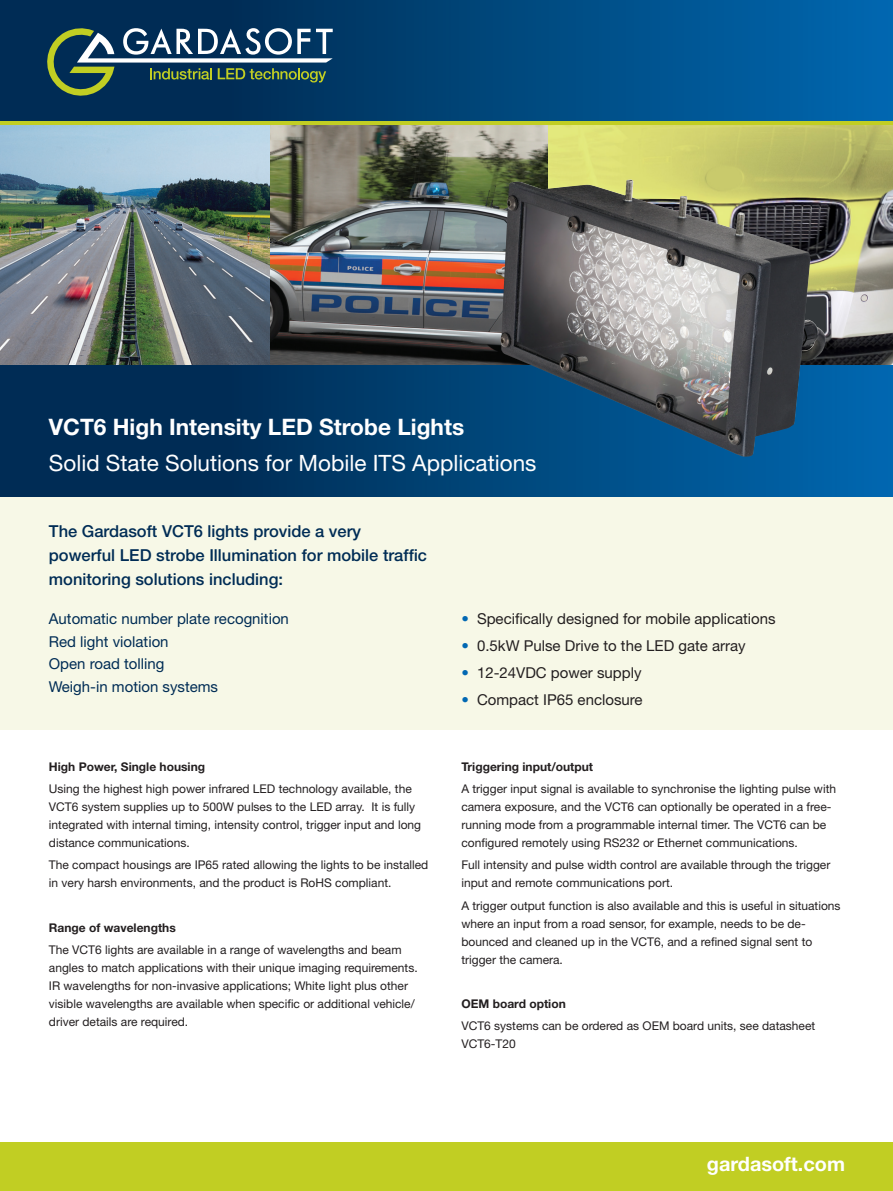
<style>
.page{position:relative;width:893px;height:1191px;background:#fff}
.page>*{position:absolute;margin:0;border:0;box-sizing:border-box;transform-origin:0 0}
.t1{font:700 22.65px "Helvetica Neue";color:#fff}
.t2{font:22.5px "Helvetica Neue";color:#fff}
.t3{font:700 19.95px "Helvetica Neue";color:#fff}
.t4{font:500 16.5px/24px "Helvetica Neue";color:#002c55}
.t5{font:15px "Helvetica Neue";color:#231f20}
.t6{font:15px "Helvetica Neue";color:#002c55}
.para_main{font:12px/18px "Helvetica Neue";color:#231f20}
.para_main-2{font:700 12px "Helvetica Neue";color:#231f20}
.s1{color:#0168b3}
</style>
<div class="page">
<div style="left:0;top:0;width:893px;height:496px;background:#002c55"></div>
<div style="left:231px;top:0;width:662px;height:496px;background:linear-gradient(to right,#002f57,#0068b0)"></div>
<div style="left:0;top:489px;width:893px;height:240px;background:#f7f8e7"></div>
<div style="left:0;top:344px;width:893px;height:152px;background:#002c55"></div>
<div style="left:231px;top:344px;width:662px;height:152px;background:linear-gradient(to right,#012f57,#0068b0)"></div>
<div style="left:0;top:121px;width:893px;height:11px;background:#c1ce23"></div>
<img style="left:0;top:125px;width:270px;height:239px">
<img style="left:270px;top:125px;width:279px;height:239px">
<div style="left:0;top:1142px;width:893px;height:49px;background:#c1ce23"></div>
<svg style="left:47px;top:27px;width:286px;height:73px"></svg>
<img style="left:549px;top:125px;width:344px;height:239px">
<img style="left:500px;top:180px;width:326px;height:277px">
<p class="t1" style="left:49px;top:413px;width:417px">VCT6 High Intensity LED Strobe Lights</p>
<p class="t2" style="left:49px;top:450px;width:489px">Solid State Solutions for Mobile ITS Applications</p>
<p class="t4" style="left:49px;top:519px;width:380px">The Gardasoft VCT6 lights provide a very powerful LED strobe Illumination for mobile traffic monitoring solutions including:</p>
<p class="t6" style="left:49px;top:610px;width:242px">Automatic number plate recognition</p>
<p class="t6" style="left:49px;top:632px;width:121px">Red light violation</p>
<p class="t6" style="left:49px;top:655px;width:117px">Open road tolling</p>
<p class="t6" style="left:49px;top:677px;width:171px">Weigh-in motion systems</p>
<p class="para_main-2" style="left:49px;top:759px;width:158px">High Power, Single housing</p>
<p class="para_main" style="left:49px;top:779px;width:374px">Using the highest high power infrared LED technology available, the VCT6 system supplies up to 500W pulses to the LED array. It is fully integrated with internal timing, intensity control, trigger input and long distance communications.</p>
<p class="para_main" style="left:49px;top:856px;width:381px">The compact housings are IP65 rated allowing the lights to be installed in very harsh environments, and the product is RoHS compliant.</p>
<p class="para_main-2" style="left:49px;top:920px;width:128px">Range of wavelengths</p>
<p class="para_main" style="left:49px;top:940px;width:370px">The VCT6 lights are available in a range of wavelengths and beam angles to match applications with their unique imaging requirements.<br>IR wavelengths for non-invasive applications; White light plus other visible wavelengths are available when specific or additional vehicle/ driver details are required.</p>
<p class="t5" style="left:461px;top:610px;width:316px"><span class="s1">•</span> Specifically designed for mobile applications</p>
<p class="t5" style="left:461px;top:637px;width:286px"><span class="s1">•</span> 0.5kW Pulse Drive to the LED gate array</p>
<p class="t5" style="left:461px;top:664px;width:182px"><span class="s1">•</span> 12-24VDC power supply</p>
<p class="t5" style="left:461px;top:691px;width:183px"><span class="s1">•</span> Compact IP65 enclosure</p>
<p class="para_main-2" style="left:461px;top:759px;width:133px">Triggering input/output</p>
<p class="para_main" style="left:461px;top:779px;width:376px">A trigger input signal is available to synchronise the lighting pulse with camera exposure, and the VCT6 can optionally be operated in a free&shy;running mode from a programmable internal timer. The VCT6 can be configured remotely using RS232 or Ethernet communications.</p>
<p class="para_main" style="left:461px;top:856px;width:370px">Full intensity and pulse width control are available through the trigger input and remote communications port.</p>
<p class="para_main" style="left:461px;top:896px;width:381px">A trigger output function is also available and this is useful in situations where an input from a road sensor, for example, needs to be de&shy;bounced and cleaned up in the VCT6, and a refined signal sent to trigger the camera.</p>
<p class="para_main-2" style="left:461px;top:996px;width:106px">OEM board option</p>
<p class="para_main" style="left:461px;top:1017px;width:355px">VCT6 systems can be ordered as OEM board units, see datasheet<br>VCT6-T20</p>
<p class="t3" style="left:707px;top:1151px;width:140px">gardasoft.com</p>
</div>
